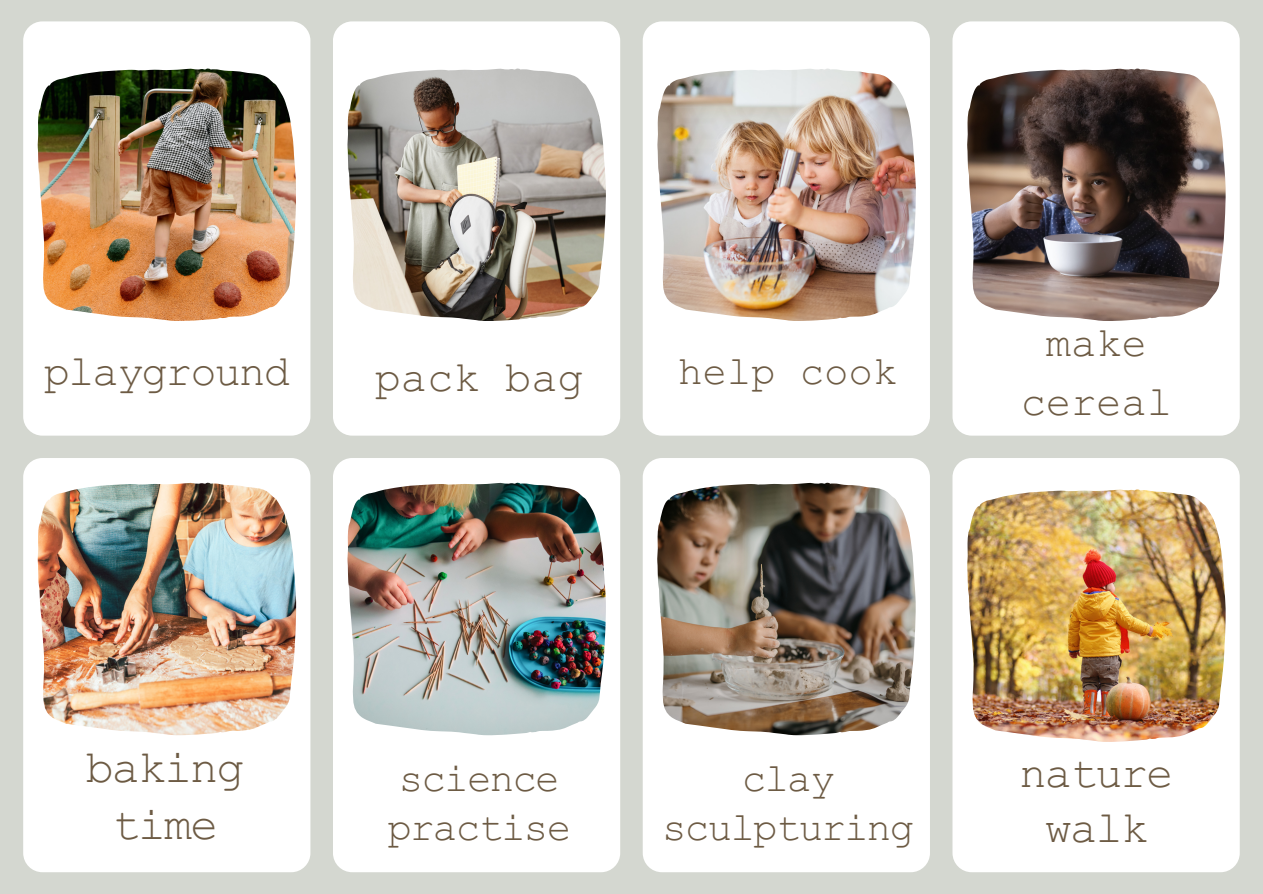
<style>
.page{position:relative;width:1263px;height:894px;background:#fff}
.page>*{position:absolute;margin:0;border:0;box-sizing:border-box;transform-origin:0 0}
.t1{font:46.5px/57.3px "Courier PS Pro";letter-spacing:-.04em;color:#6d5b44;text-align:center}
.t2{font:45px/55.2px "Courier PS Pro";letter-spacing:-.04em;color:#6d5b44;text-align:center}
.t3{font:43.5px "Courier PS Pro";letter-spacing:-.04em;color:#6d5b44}
.t4{font:42px/58.5px "Courier PS Pro";color:#6d5b44;text-align:center}
.t5{font:40.5px/49.5px "Courier PS Pro";letter-spacing:-.04em;color:#6d5b44}
.t6{font:40.5px "Courier PS Pro";color:#6d5b44}
</style>
<div class="page">
<div style="left:0;top:0;width:1263px;height:893px;background:#d4d7d0"></div>
<div style="left:643px;top:21px;width:287px;height:414px;background:#fff"></div>
<div style="left:643px;top:458px;width:287px;height:414px;background:#fff"></div>
<div style="left:23px;top:21px;width:287px;height:414px;background:#fff"></div>
<div style="left:23px;top:458px;width:287px;height:414px;background:#fff"></div>
<div style="left:333px;top:21px;width:287px;height:414px;background:#fff"></div>
<div style="left:333px;top:458px;width:287px;height:414px;background:#fff"></div>
<div style="left:952px;top:21px;width:288px;height:414px;background:#fff"></div>
<div style="left:952px;top:458px;width:288px;height:414px;background:#fff"></div>
<img style="left:38px;top:68px;width:258px;height:253px">
<img style="left:347px;top:68px;width:259px;height:253px">
<img style="left:657px;top:68px;width:259px;height:253px">
<img style="left:967px;top:68px;width:258px;height:253px">
<img style="left:38px;top:482px;width:258px;height:252px">
<img style="left:347px;top:482px;width:259px;height:252px">
<img style="left:657px;top:482px;width:258px;height:252px">
<img style="left:967px;top:489px;width:258px;height:252px">
<p class="t3" style="left:44px;top:357px;width:248px">playground</p>
<p class="t3" style="left:375px;top:362px;width:210px">pack bag</p>
<p class="t6" style="left:678px;top:358px;width:220px">help cook</p>
<p class="t4" style="left:1021px;top:320px;width:153px">make cereal</p>
<p class="t1" style="left:86px;top:746px;width:160px">baking time</p>
<p class="t5" style="left:387px;top:759px;width:185px">science practise</p>
<p class="t5" style="left:662px;top:759px;width:253px;text-align:center">clay sculpturing</p>
<p class="t2" style="left:1019px;top:752px;width:155px">nature walk</p>
</div>
